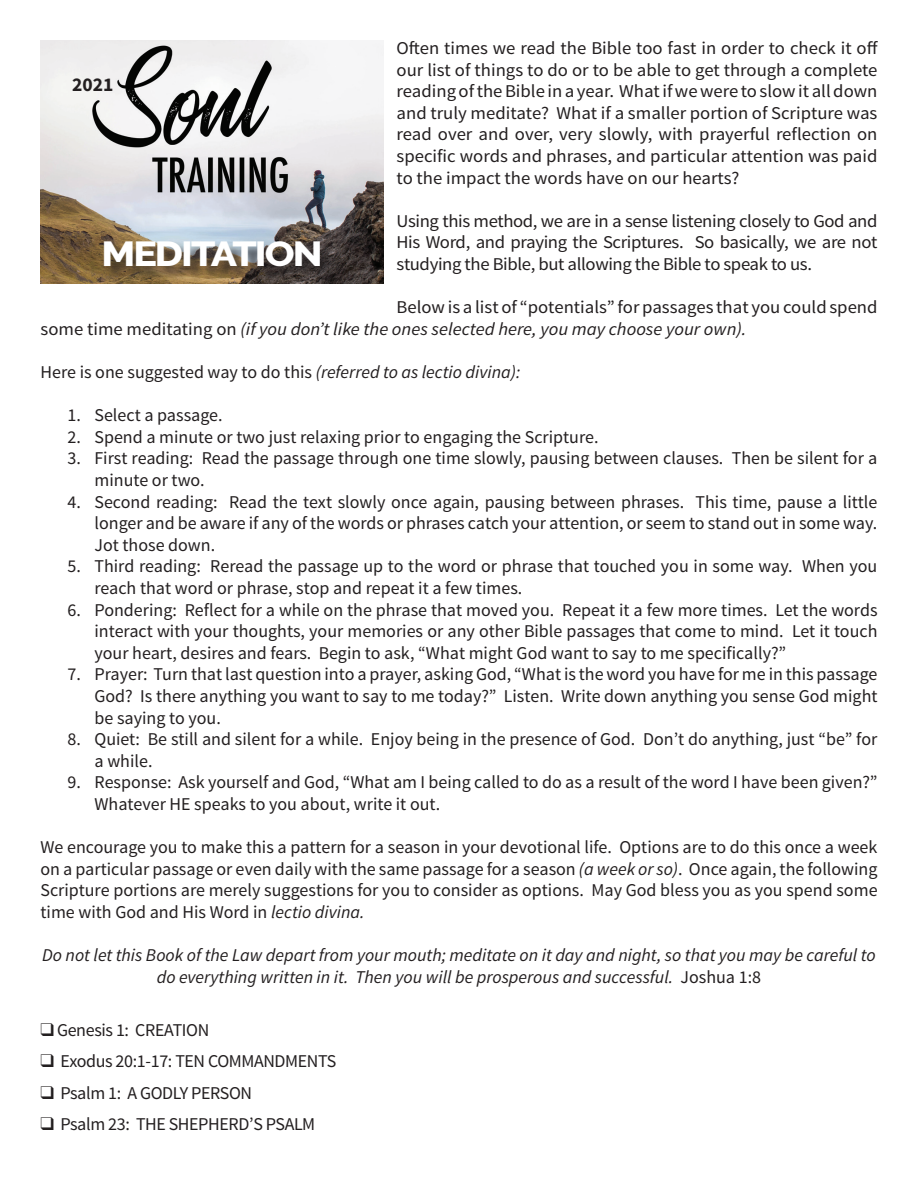
<style>
.page{position:relative;width:918px;height:1188px;background:#fff}
.page>*{position:absolute;margin:0;border:0;box-sizing:border-box;transform-origin:0 0}
.t1{font:800 34.65px "Raleway";letter-spacing:-.05em;color:#fff;scale:1.14 1}
.t2{font:700 19.5px "Source Sans Pro";color:#231f20}
.t3{font:18px/21.6px "Source Sans Pro";color:#231f20}
.t4{font:18px/21.6px "Source Sans Pro";color:#231f20;text-align:justify;scale:1.04 1}
.t5{font:italic 18px/21.6px "Source Sans Pro";color:#231f20;text-align:center}
.t6{font:18px "Source Sans Pro";letter-spacing:-.02em;color:#231f20}
.s1{font-style:italic}
.s2{font-style:normal}
</style>
<div class="page">
<img style="left:40px;top:40px;width:343px;height:244px">
<div style="left:104px;top:242px;width:233px;height:41px;background:#231f20;opacity:.75"></div>
<p class="t4" style="left:397px;top:38px;width:465px">Often times we read the Bible too fast in order to check it off our list of things to do or to be able to get through a complete reading of the Bible in a year. What if we were to slow it all down and truly meditate? What if a smaller portion of Scripture was read over and over, very slowly, with prayerful reflection on specific words and phrases, and particular attention was paid to the impact the words have on our hearts?</p>
<p class="t4" style="left:397px;top:210px;width:464px">Using this method, we are in a sense listening closely to God and His Word, and praying the Scriptures. So basically, we are not studying the Bible, but allowing the Bible to speak to us.</p>
<p class="t4" style="left:40px;top:297px;width:806px;text-indent:356px">Below is a list of “potentials” for passages that you could spend some time meditating on <span class="s1">(if you don’t like the ones selected here, you may choose your own).</span></p>
<p class="t3" style="left:40px;top:362px;width:482px">Here is one suggested way to do this <span class="s1">(referred to as lectio divina):</span></p>
<p class="t3" style="left:68px;top:405px;width:157px">1. Select a passage.</p>
<p class="t3" style="left:68px;top:426px;width:532px">2. Spend a minute or two just relaxing prior to engaging the Scripture.</p>
<p class="t3" style="left:94px;top:448px;width:784px;text-indent:-27px">3. First reading: Read the passage through one time slowly, pausing between clauses. Then be silent for a minute or two.</p>
<p class="t3" style="left:94px;top:491px;width:785px;text-align:justify;text-indent:-27px">4. Second reading: Read the text slowly once again, pausing between phrases. This time, pause a little longer and be aware if any of the words or phrases catch your attention, or seem to stand out in some way.<br>Jot those down.</p>
<p class="t3" style="left:94px;top:556px;width:784px;text-indent:-27px">5. Third reading: Reread the passage up to the word or phrase that touched you in some way. When you reach that word or phrase, stop and repeat it a few times.</p>
<p class="t3" style="left:94px;top:599px;width:785px;text-align:justify;text-indent:-27px">6. Pondering: Reflect for a while on the phrase that moved you. Repeat it a few more times. Let the words interact with your thoughts, your memories or any other Bible passages that come to mind. Let it touch your heart, desires and fears. Begin to ask, “What might God want to say to me specifically?”</p>
<p class="t3" style="left:94px;top:664px;width:785px;text-align:justify;text-indent:-27px">7. Prayer: Turn that last question into a prayer, asking God, “What is the word you have for me in this passage God? Is there anything you want to say to me today?” Listen. Write down anything you sense God might be saying to you.</p>
<p class="t3" style="left:94px;top:729px;width:784px;text-indent:-27px">8. Quiet: Be still and silent for a while. Enjoy being in the presence of God. Don’t do anything, just “be” for a while.</p>
<p class="t3" style="left:94px;top:772px;width:784px;text-indent:-27px">9. Response: Ask yourself and God, “What am I being called to do as a result of the word I have been given?”<br>Whatever HE speaks to you about, write it out.</p>
<p class="t3" style="left:40px;top:837px;width:839px;text-align:justify">We encourage you to make this a pattern for a season in your devotional life. Options are to do this once a week on a particular passage or even daily with the same passage for a season <span class="s1">(a week or so)</span>. Once again, the following Scripture portions are merely suggestions for you to consider as options. May God bless you as you spend some time with God and His Word in <span class="s1">lectio divina.</span></p>
<p class="t5" style="left:42px;top:944px;width:835px">Do not let this Book of the Law depart from your mouth; meditate on it day and night, so that you may be careful to do everything written in it. Then you will be prosperous and successful. <span class="s2">Joshua 1:8</span></p>
<p class="t6" style="left:40px;top:1019px;width:170px">❑ Genesis 1: CREATION</p>
<p class="t6" style="left:40px;top:1050px;width:297px">❑ Exodus 20:1-17: TEN COMMANDMENTS</p>
<p class="t6" style="left:40px;top:1082px;width:213px">❑ Psalm 1: A GODLY PERSON</p>
<p class="t6" style="left:40px;top:1113px;width:276px">❑ Psalm 23: THE SHEPHERD’S PSALM</p>
<p class="t2" style="left:72px;top:72px;width:43px">2021</p>
<p class="t1" style="left:101px;top:234px;width:195px">MEDITATION</p>
</div>
